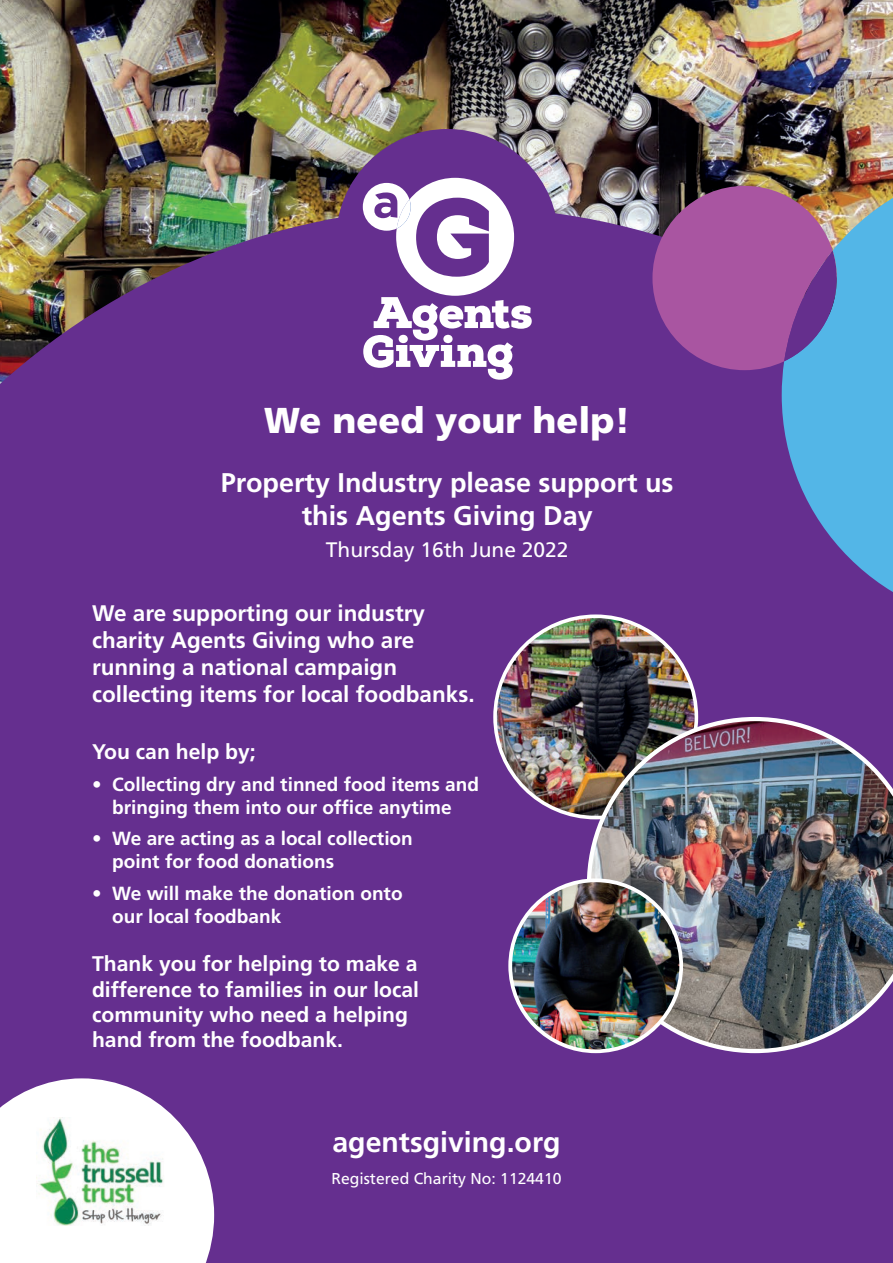
<style>
.page{position:relative;width:893px;height:1263px;background:#fff}
.page>*{position:absolute;margin:0;border:0;box-sizing:border-box;transform-origin:0 0}
.t1{font:900 36px "Frutiger";color:#fff}
.t2{font:700 28.5px "Frutiger";color:#fff}
.t3{font:700 27px/32.4px "Frutiger";color:#fff;text-align:center}
.t4{font:700 22.5px/27px "Frutiger";color:#fff}
.t5{font:700 21.15px/25.3px "Frutiger";color:#fff}
.t6{font:21px "Frutiger";color:#fff}
.t7{font:700 19.05px/22.8px "Frutiger";color:#fff}
.t8{font:15.75px "Frutiger";color:#fff}
</style>
<div class="page">
<img style="left:0;top:0;width:893px;height:207px">
<div style="left:0;top:207px;width:893px;height:1056px;background:#652f8f"></div>
<div style="left:336px;top:129px;width:223px;height:223px;background:#652f8f;border-radius:50%"></div>
<svg style="left:363px;top:178px;width:169px;height:202px"></svg>
<svg style="left:782px;top:165px;width:111px;height:460px;fill:#53b6e7"></svg>
<svg style="left:652px;top:186px;width:185px;height:184px"></svg>
<svg style="left:0;top:1078px;width:214px;height:185px"></svg>
<img style="left:36px;top:1117px;width:128px;height:108px">
<img style="left:495px;top:616px;width:201px;height:201px;border-radius:101px">
<img style="left:587px;top:717px;width:306px;height:336px">
<img style="left:510px;top:880px;width:171px;height:171px;border-radius:83px">
<div style="left:508px;top:878px;width:175px;height:175px;border:4px solid #fff;border-radius:50%"></div>
<h1 class="t1" style="left:264px;top:398px;width:368px">We need your help!</h1>
<h3 class="t3" style="left:221px;top:467px;width:454px">Property Industry please support us this Agents Giving Day</h3>
<p class="t6" style="left:326px;top:537px;width:244px">Thursday 16th June 2022</p>
<p class="t4" style="left:92px;top:599px;width:384px">We are supporting our industry charity Agents Giving who are running a national campaign collecting items for local foodbanks.</p>
<p class="t5" style="left:92px;top:739px;width:165px">You can help by;</p>
<p class="t7" style="left:92px;top:773px;width:389px;text-align:center">• Collecting dry and tinned food items and bringing them into our office anytime</p>
<p class="t7" style="left:112px;top:827px;width:302px;text-indent:-20px">• We are acting as a local collection point for food donations</p>
<p class="t7" style="left:112px;top:882px;width:292px;text-indent:-20px">• We will make the donation onto our local foodbank</p>
<p class="t5" style="left:92px;top:951px;width:329px">Thank you for helping to make a difference to families in our local community who need a helping hand from the foodbank.</p>
<h2 class="t2" style="left:332px;top:1125px;width:230px">agentsgiving.org</h2>
<p class="t8" style="left:331px;top:1169px;width:232px">Registered Charity No: 1124410</p>
</div>
